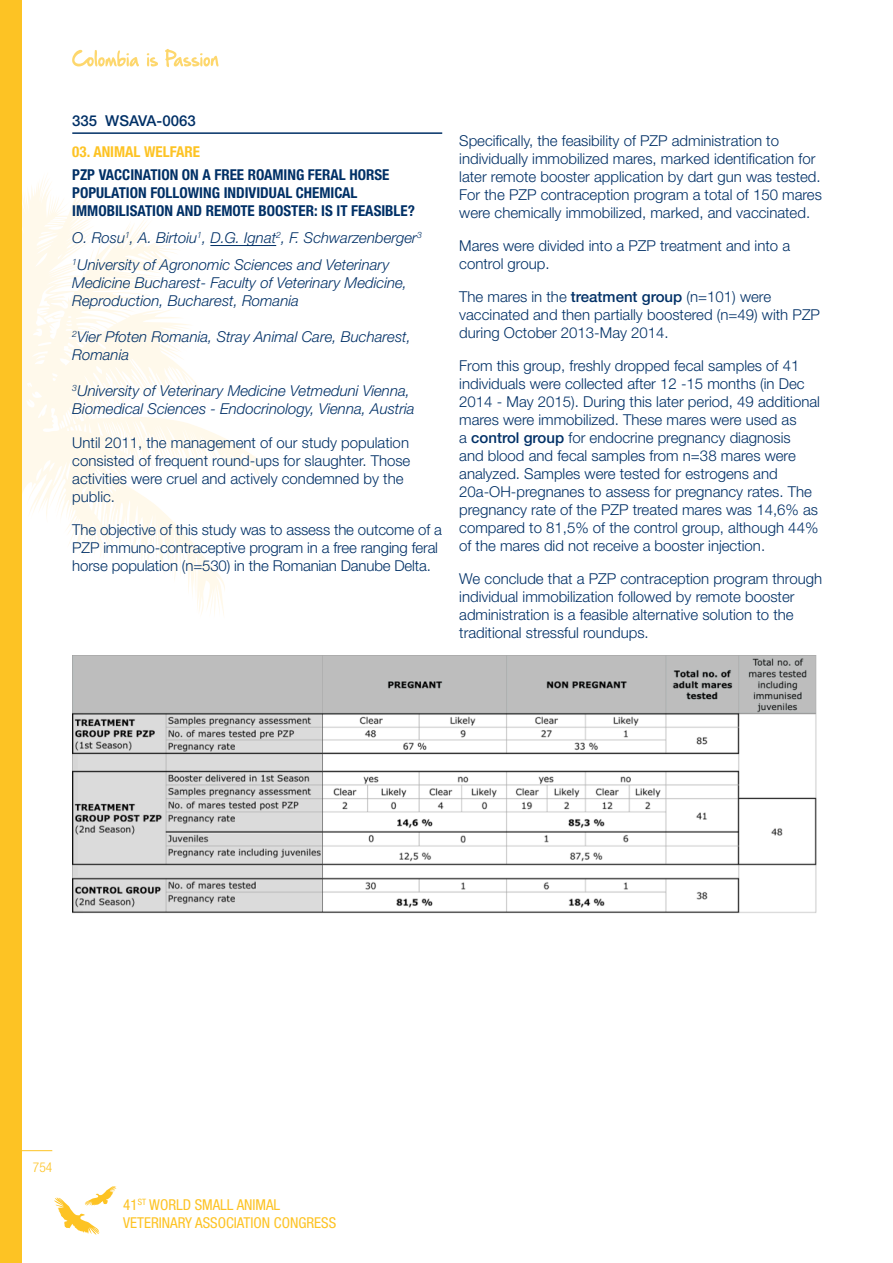
<style>
.page{position:relative;width:893px;height:1263px;background:#fff}
.page>*{position:absolute;margin:0;border:0;box-sizing:border-box;transform-origin:0 0}
.FLIPBOOK_VIA_WORD{font:300 15px/18px "Helvetica Neue LT Std";color:#003066}
._0005_UITLEG_VAN_NUM{font:italic 300 15px/18px "Helvetica Neue";color:#003066}
._0003_WSAVA_II_TITLE{font:700 condensed 15px/18px "Helvetica Neue LT Std";color:#003066}
.t1{font:condensed 15px/18px "Helvetica Neue LT Std";color:#fdc324}
._0004_WASAVA_II_coau{font:italic 300 15px "Helvetica Neue";color:#003066}
._0002_WSAVA_II_TITLE{font:700 condensed 15px "Helvetica Neue LT Std";color:#fdc324}
._0001_WASAVA_II_topi{font:500 15px "Helvetica Neue LT Std";color:#003066}
.t2{font:300 condensed 13.5px "Helvetica Neue LT Std";color:#fdc324}
.s1{font-weight:500}
</style>
<div class="page">
<svg style="left:21px;top:172px;width:247px;height:880px"></svg>
<div style="left:0;top:0;width:21px;height:1263px;background:#fdc324"></div>
<svg style="left:54px;top:1186px;width:63px;height:49px"></svg>
<hr style="left:0;top:1150px;width:52px;height:1px;background:#fdc324">
<svg style="left:72px;top:49px;width:146px;height:18px"></svg>
<hr style="left:72px;top:132px;width:370px;height:2px;background:#003066">
<hr style="left:210px;top:245px;width:66px;height:1px;background:#003066">
<img style="left:72px;top:656px;width:744px;height:257px">
<p class="_0001_WASAVA_II_topi" style="left:72px;top:112px;width:125px">335 WSAVA-0063</p>
<p class="_0002_WSAVA_II_TITLE" style="left:72px;top:142px;width:129px">03. ANIMAL WELFARE</p>
<p class="_0003_WSAVA_II_TITLE" style="left:72px;top:165px;width:344px">PZP VACCINATION ON A FREE ROAMING FERAL HORSE<br>POPULATION FOLLOWING INDIVIDUAL CHEMICAL<br>IMMOBILISATION AND REMOTE BOOSTER: IS IT FEASIBLE?</p>
<p class="_0004_WASAVA_II_coau" style="left:72px;top:228px;width:351px">O. Rosu<sup>1</sup>, A. Birtoiu<sup>1</sup>, D.G. Ignat<sup>2</sup>, F. Schwarzenberger<sup>3</sup></p>
<p class="_0005_UITLEG_VAN_NUM" style="left:72px;top:255px;width:336px"><sup>1</sup>University of Agronomic Sciences and Veterinary<br>Medicine Bucharest- Faculty of Veterinary Medicine,<br>Reproduction, Bucharest, Romania</p>
<p class="_0005_UITLEG_VAN_NUM" style="left:72px;top:327px;width:340px"><sup>2</sup>Vier Pfoten Romania, Stray Animal Care, Bucharest,<br>Romania</p>
<p class="_0005_UITLEG_VAN_NUM" style="left:72px;top:381px;width:344px"><sup>3</sup>University of Veterinary Medicine Vetmeduni Vienna,<br>Biomedical Sciences - Endocrinology, Vienna, Austria</p>
<p class="FLIPBOOK_VIA_WORD" style="left:72px;top:433px;width:340px">Until 2011, the management of our study population consisted of frequent round-ups for slaughter. Those activities were cruel and actively condemned by the public.</p>
<p class="FLIPBOOK_VIA_WORD" style="left:72px;top:520px;width:371px">The objective of this study was to assess the outcome of a<br>PZP immuno-contraceptive program in a free ranging feral horse population (n=530) in the Romanian Danube Delta.</p>
<p class="FLIPBOOK_VIA_WORD" style="left:459px;top:131px;width:364px">Specifically, the feasibility of PZP administration to individually immobilized mares, marked identification for later remote booster application by dart gun was tested.<br>For the PZP contraception program a total of 150 mares were chemically immobilized, marked, and vaccinated.</p>
<p class="FLIPBOOK_VIA_WORD" style="left:459px;top:236px;width:332px">Mares were divided into a PZP treatment and into a control group.</p>
<p class="FLIPBOOK_VIA_WORD" style="left:459px;top:287px;width:362px">The mares in the <span class="s1">treatment group</span> (n=101) were vaccinated and then partially boostered (n=49) with PZP during October 2013-May 2014.</p>
<p class="FLIPBOOK_VIA_WORD" style="left:459px;top:356px;width:362px">From this group, freshly dropped fecal samples of 41 individuals were collected after 12 -15 months (in Dec 2014 - May 2015). During this later period, 49 additional mares were immobilized. These mares were used as<br>a <span class="s1">control group</span> for endocrine pregnancy diagnosis<br>and blood and fecal samples from n=38 mares were analyzed. Samples were tested for estrogens and 20a-OH-pregnanes to assess for pregnancy rates. The pregnancy rate of the PZP treated mares was 14,6% as compared to 81,5% of the control group, although 44% of the mares did not receive a booster injection.</p>
<p class="FLIPBOOK_VIA_WORD" style="left:459px;top:569px;width:364px">We conclude that a PZP contraception program through individual immobilization followed by remote booster administration is a feasible alternative solution to the traditional stressful roundups.</p>
<p class="t2" style="left:33px;top:1160px;width:21px">754</p>
<p class="t1" style="left:123px;top:1196px;width:214px">41<sup>ST</sup> WORLD SMALL ANIMAL<br>VETERINARY ASSOCIATION CONGRESS</p>
</div>
